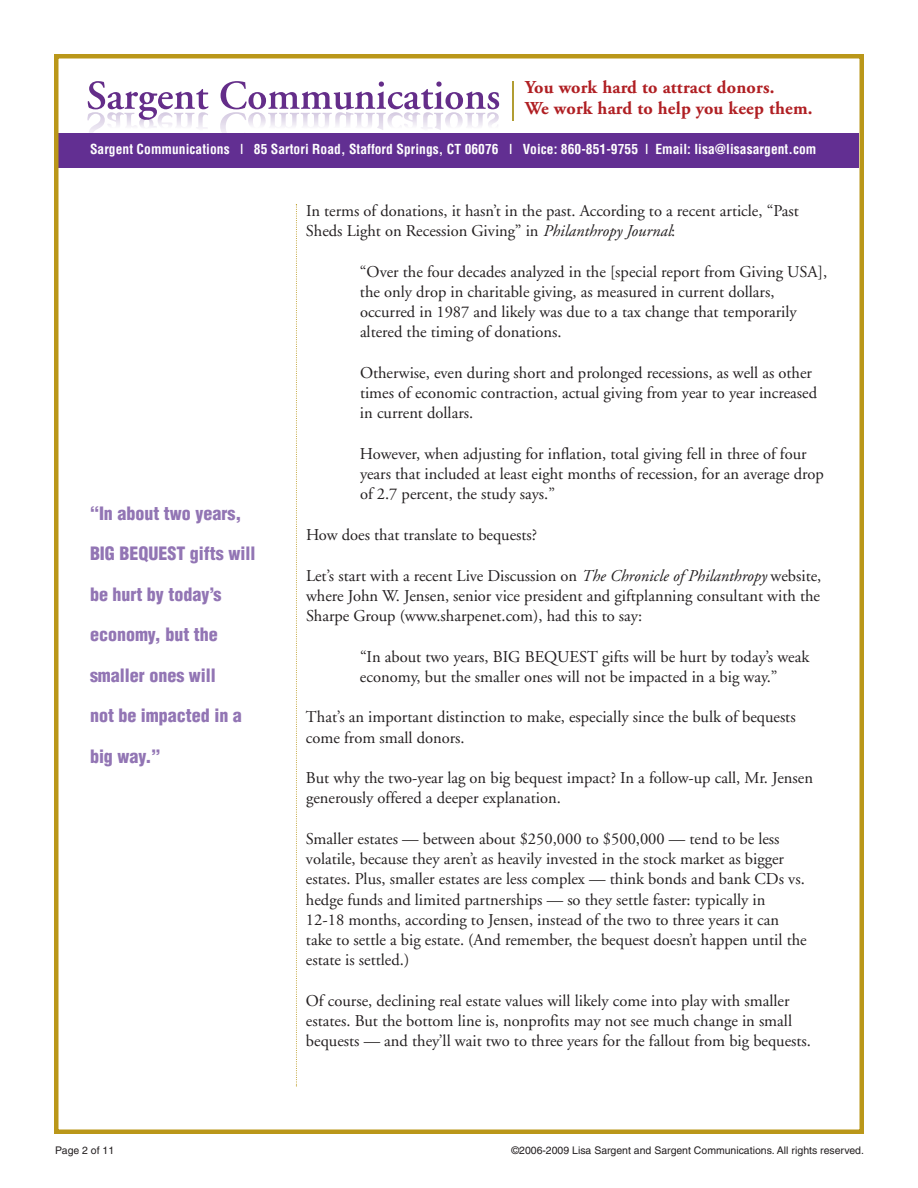
<style>
.page{position:relative;width:918px;height:1188px;background:#fff}
.page>*{position:absolute;margin:0;border:0;box-sizing:border-box;transform-origin:0 0}
.t1{font:700 18.15px/21.8px "Adobe Garamond";letter-spacing:.01em;color:#b01f23}
.t2{font:900 condensed 18px "Helvetica";color:#9275b4}
.t3{font:16.5px/20.2px "Adobe Garamond";color:#231f20}
.t4{font:700 condensed 13.5px "Helvetica";letter-spacing:.005em;color:#fff}
.t5{font:10.5px "Helvetica";color:#231f20}
.s1{font-style:italic}
</style>
<div class="page">
<svg style="left:87px;top:81px;width:122px;height:52px"></svg>
<svg style="left:220px;top:81px;width:279px;height:52px"></svg>
<hr style="left:512px;top:81px;width:2px;height:39px;background:#b19d32">
<div style="left:58px;top:133px;width:802px;height:35px;background:#622f92"></div>
<div style="left:54px;top:54px;width:810px;height:1080px;border:4px solid #ba9719"></div>
<svg style="left:296px;top:204px;width:1px;height:882px"></svg>
<p class="t1" style="left:525px;top:78px;width:289px">You work hard to attract donors.<br>We work hard to help you keep them.</p>
<p class="t4" style="left:90px;top:141px;width:728px">Sargent Communications | 85 Sartori Road, Stafford Springs, CT 06076 | Voice: 860-851-9755 | Email: lisa@lisasargent.com</p>
<p class="t2" style="left:90px;top:503px;width:153px">“In about two years,</p>
<p class="t2" style="left:90px;top:544px;width:167px">BIG BEQUEST gifts will</p>
<p class="t2" style="left:90px;top:584px;width:133px">be hurt by today’s</p>
<p class="t2" style="left:90px;top:625px;width:129px">economy, but the</p>
<p class="t2" style="left:90px;top:665px;width:127px">smaller ones will</p>
<p class="t2" style="left:90px;top:706px;width:153px">not be impacted in a</p>
<p class="t2" style="left:90px;top:746px;width:72px">big way.”</p>
<p class="t5" style="left:55px;top:1147px;width:61px">Page 2 of 11</p>
<p class="t3" style="left:306px;top:202px;width:494px">In terms of donations, it hasn’t in the past. According to a recent article, “Past<br>Sheds Light on Recession Giving” in <span class="s1">Philanthropy Journal</span>:</p>
<p class="t3" style="left:360px;top:263px;width:469px">“Over the four decades analyzed in the [special report from Giving USA], the only drop in charitable giving, as measured in current dollars, occurred in 1987 and likely was due to a tax change that temporarily altered the timing of donations.</p>
<p class="t3" style="left:360px;top:364px;width:459px">Otherwise, even during short and prolonged recessions, as well as other times of economic contraction, actual giving from year to year increased in current dollars.</p>
<p class="t3" style="left:360px;top:445px;width:465px">However, when adjusting for inflation, total giving fell in three of four years that included at least eight months of recession, for an average drop of 2.7 percent, the study says.”</p>
<p class="t3" style="left:306px;top:526px;width:233px">How does that translate to bequests?</p>
<p class="t3" style="left:306px;top:567px;width:517px;text-align:justify">Let’s start with a recent Live Discussion on <span class="s1">The Chronicle of Philanthropy</span> website, where John W. Jensen, senior vice president and giftplanning consultant with the Sharpe Group (www.sharpenet.com), had this to say:</p>
<p class="t3" style="left:360px;top:648px;width:451px">“In about two years, BIG BEQUEST gifts will be hurt by today’s weak economy, but the smaller ones will not be impacted in a big way.”</p>
<p class="t3" style="left:306px;top:708px;width:491px">That’s an important distinction to make, especially since the bulk of bequests come from small donors.</p>
<p class="t3" style="left:306px;top:769px;width:509px">But why the two-year lag on big bequest impact? In a follow-up call, Mr. Jensen generously offered a deeper explanation.</p>
<p class="t3" style="left:306px;top:830px;width:502px">Smaller estates — between about $250,000 to $500,000 — tend to be less volatile, because they aren’t as heavily invested in the stock market as bigger estates. Plus, smaller estates are less complex — think bonds and bank CDs vs. hedge funds and limited partnerships — so they settle faster: typically in 12-18 months, according to Jensen, instead of the two to three years it can take to settle a big estate. (And remember, the bequest doesn’t happen until the estate is settled.)</p>
<p class="t3" style="left:306px;top:992px;width:507px">Of course, declining real estate values will likely come into play with smaller estates. But the bottom line is, nonprofits may not see much change in small bequests — and they’ll wait two to three years for the fallout from big bequests.</p>
<p class="t5" style="left:511px;top:1147px;width:354px">©2006-2009 Lisa Sargent and Sargent Communications. All rights reserved.</p>
</div>
